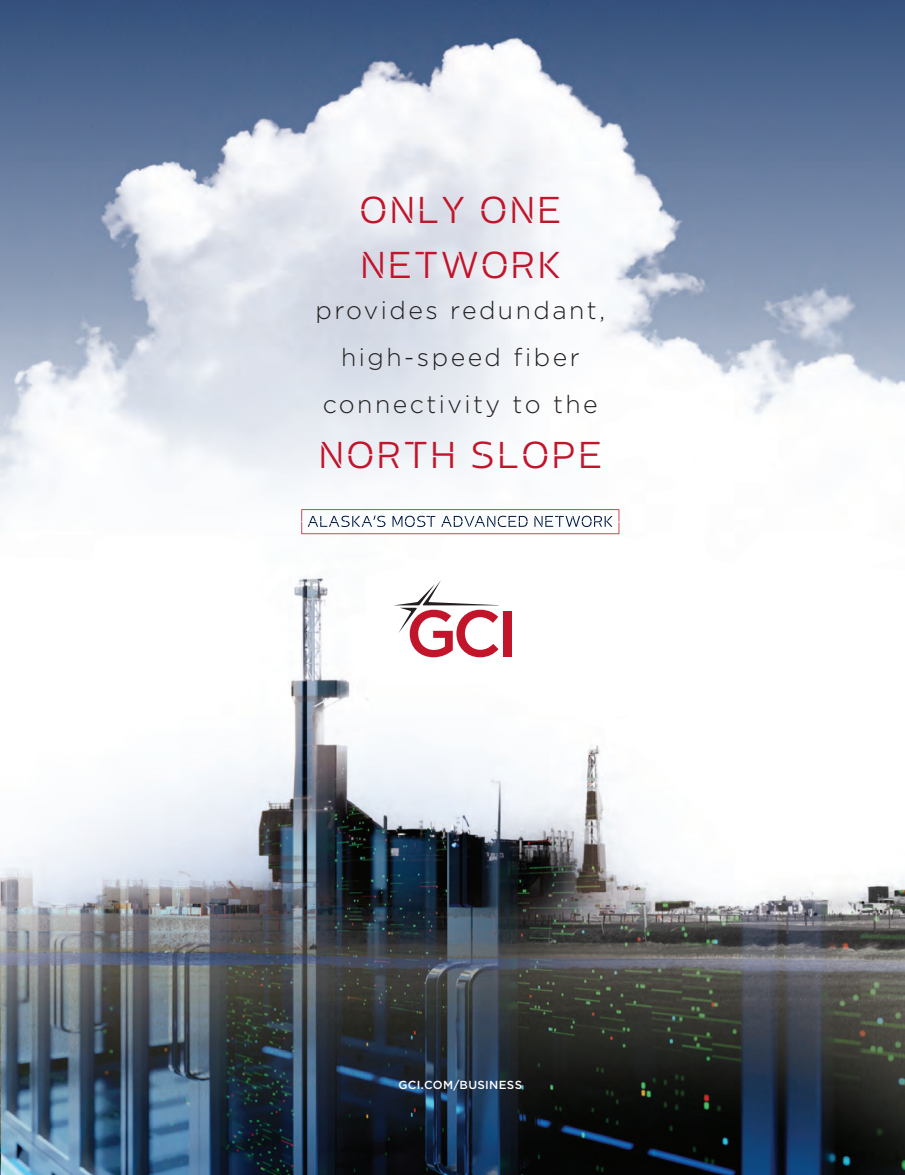
<style>
.page{position:relative;width:905px;height:1175px;background:#fff}
.page>*{position:absolute;margin:0;border:0;box-sizing:border-box;transform-origin:0 0}
.t1{font:300 37.35px/54.4px "Trailblazer H";letter-spacing:.1em;color:#c2142a}
.t2{font:300 24.9px/46.7px "Gotham";letter-spacing:.1em;color:#231f20;text-align:center}
.t3{font:500 11.7px "Gotham";letter-spacing:.025em;color:#fff}
</style>
<div class="page">
<img style="left:0;top:0;width:904px;height:1174px">
<div style="left:503px;top:610px;width:8px;height:46px;background:#c2142a"></div>
<svg style="left:394px;top:580px;width:104px;height:77px"></svg>
<svg style="left:301px;top:509px;width:318px;height:25px"></svg>
<p class="t1" style="left:360px;top:183px;width:202px">ONLY ONE<br>NETWORK</p>
<p class="t2" style="left:315px;top:289px;width:291px">provides redundant, high-speed fiber connectivity to the</p>
<p class="t1" style="left:319px;top:428px;width:283px">NORTH SLOPE</p>
<p class="t3" style="left:398px;top:1080px;width:125px">GCI.COM/BUSINESS</p>
</div>
